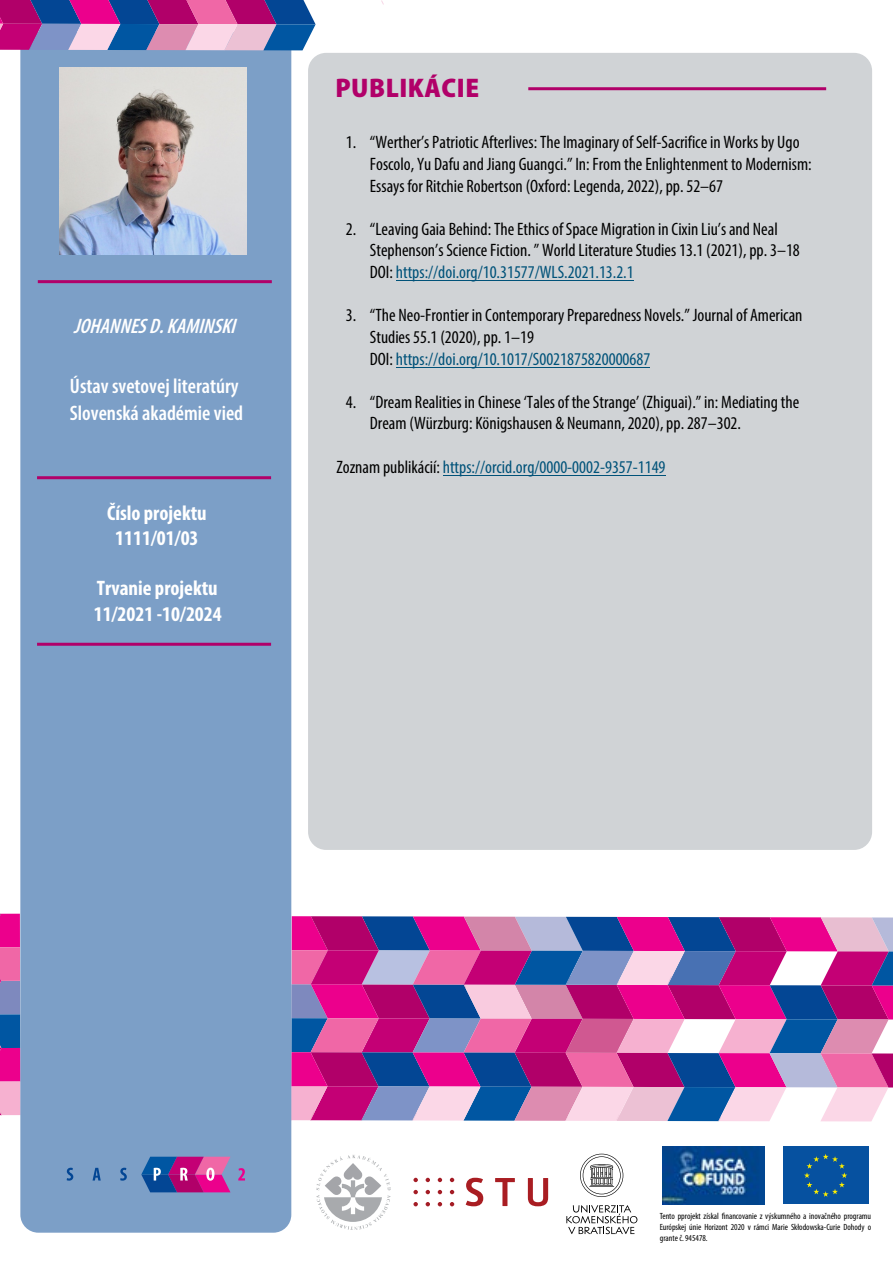
<style>
.page{position:relative;width:893px;height:1263px;background:#fff}
.page>*{position:absolute;margin:0;border:0;box-sizing:border-box;transform-origin:0 0}
.t1{font:900 semi-condensed 27px "Myriad Pro";letter-spacing:.02em;color:#b10069}
.t2{font:700 condensed 21px/25.2px "Myriad Pro";color:#fff;text-align:center}
.t3{font:600 condensed 21px/26.4px "Myriad Pro";color:#fff}
.t4{font:italic 600 condensed 21px "Myriad Pro";color:#fff}
.t5{font:condensed 18px/21.6px "Myriad Pro";color:#000}
.t6{font:condensed 18px "Myriad Pro";color:#005279}
.t7{font:condensed 9px/10.8px "Myriad Pro";color:#000;text-align:justify}
.s1{color:#005279}
.s2{color:#000}
</style>
<div class="page">
<svg style="left:291px;top:916px;width:602px;height:205px;background:#ad5ca5"></svg>
<svg style="left:0;top:914px;width:20px;height:201px;background:#b454a8"></svg>
<div style="left:20px;top:32px;width:271px;height:1201px;background:#7c9fc7;border-radius:18px"></div>
<hr style="left:37px;top:643px;width:234px;height:3px;background:#b10069">
<svg style="left:413px;top:1190px;width:5px;height:4px"></svg>
<svg style="left:413px;top:1202px;width:5px;height:4px"></svg>
<svg style="left:426px;top:1190px;width:4px;height:4px"></svg>
<svg style="left:426px;top:1202px;width:4px;height:4px"></svg>
<svg style="left:438px;top:1190px;width:4px;height:4px"></svg>
<svg style="left:413px;top:1178px;width:5px;height:4px"></svg>
<svg style="left:426px;top:1178px;width:4px;height:4px"></svg>
<svg style="left:438px;top:1178px;width:4px;height:4px"></svg>
<svg style="left:438px;top:1202px;width:4px;height:4px"></svg>
<svg style="left:450px;top:1190px;width:4px;height:4px"></svg>
<svg style="left:450px;top:1202px;width:4px;height:4px"></svg>
<svg style="left:450px;top:1178px;width:4px;height:4px"></svg>
<svg style="left:466px;top:1178px;width:17px;height:28px"></svg>
<svg style="left:495px;top:1178px;width:20px;height:28px"></svg>
<svg style="left:528px;top:1178px;width:20px;height:28px"></svg>
<svg style="left:316px;top:1155px;width:75px;height:75px"></svg>
<div style="left:783px;top:1147px;width:85px;height:57px;background:#0651a0"></div>
<svg style="left:804px;top:1154px;width:43px;height:43px"></svg>
<hr style="left:38px;top:280px;width:234px;height:3px;background:#b10069">
<hr style="left:37px;top:476px;width:234px;height:3px;background:#b10069">
<svg style="left:238px;top:1168px;width:7px;height:12px"></svg>
<svg style="left:141px;top:1157px;width:89px;height:35px;background:#924498"></svg>
<svg style="left:67px;top:1168px;width:60px;height:13px"></svg>
<div style="left:308px;top:53px;width:564px;height:797px;background:#d0d3d6;border-radius:18px"></div>
<hr style="left:528px;top:87px;width:298px;height:3px;background:#b10069">
<svg style="left:580px;top:1154px;width:43px;height:43px"></svg>
<svg style="left:566px;top:1205px;width:71px;height:29px"></svg>
<img style="left:663px;top:1147px;width:102px;height:57px">
<svg style="left:0;top:0;width:316px;height:50px;background:#935fa4"></svg>
<img style="left:59px;top:67px;width:187px;height:188px">
<hr style="left:396px;top:280px;width:237px;height:1px;background:#005279">
<hr style="left:396px;top:367px;width:254px;height:1px;background:#005279">
<hr style="left:443px;top:475px;width:222px;height:1px;background:#005279">
<p class="t4" style="left:74px;top:313px;width:170px">JOHANNESD.KAMINSKI</p>
<p class="t3" style="left:70px;top:373px;width:175px">Ústav svetovej literatúry<br>Slovenská akadémie vied</p>
<p class="t2" style="left:107px;top:500px;width:101px">Číslo projektu<br>1111/01/03</p>
<p class="t2" style="left:94px;top:575px;width:129px;text-align:left">Trvanie projektu<br>11/2021 -10/2024</p>
<h1 class="t1" style="left:335px;top:73px;width:145px">PUBLIKÁCIE</h1>
<p class="t5" style="left:370px;top:132px;width:443px;text-indent:-24px">1. “Werther’s Patriotic Afterlives: The Imaginary of Self-Sacrifice in Works by Ugo<br>Foscolo, Yu Dafu and Jiang Guangci.” In: From the Enlightenment to Modernism:<br>Essays for Ritchie Robertson (Oxford: Legenda, 2022), pp. 52–67</p>
<p class="t5" style="left:370px;top:218px;width:431px;text-indent:-24px">2. “Leaving Gaia Behind: The Ethics of Space Migration in Cixin Liu’s and Neal<br>Stephenson’s Science Fiction. ” World Literature Studies 13.1 (2021), pp. 3–18<br>DOI: <span class="s1">https://doi.org/10.31577/WLS.2021.13.2.1</span></p>
<p class="t5" style="left:370px;top:305px;width:434px;text-indent:-24px">3. “The Neo-Frontier in Contemporary Preparedness Novels.” Journal of American<br>Studies 55.1 (2020), pp. 1–19<br>DOI: <span class="s1">https://doi.org/10.1017/S0021875820000687</span></p>
<p class="t5" style="left:370px;top:391px;width:431px;text-indent:-24px">4. “Dream Realities in Chinese ‘Tales of the Strange’ (Zhiguai).” in: Mediating the<br>Dream (Würzburg: Königshausen &amp; Neumann, 2020), pp. 287–302.</p>
<p class="t6" style="left:336px;top:456px;width:331px"><span class="s2">Zoznam publikácií:</span> https://orcid.org/0000-0002-9357-1149</p>
<p class="t7" style="left:660px;top:1211px;width:213px">Tento pprojekt získal financovanie z výskumného a inovačného programu Európskej únie Horizont 2020 v rámci Marie Skłodowska-Curie Dohody o grante č. 945478.</p>
</div>
